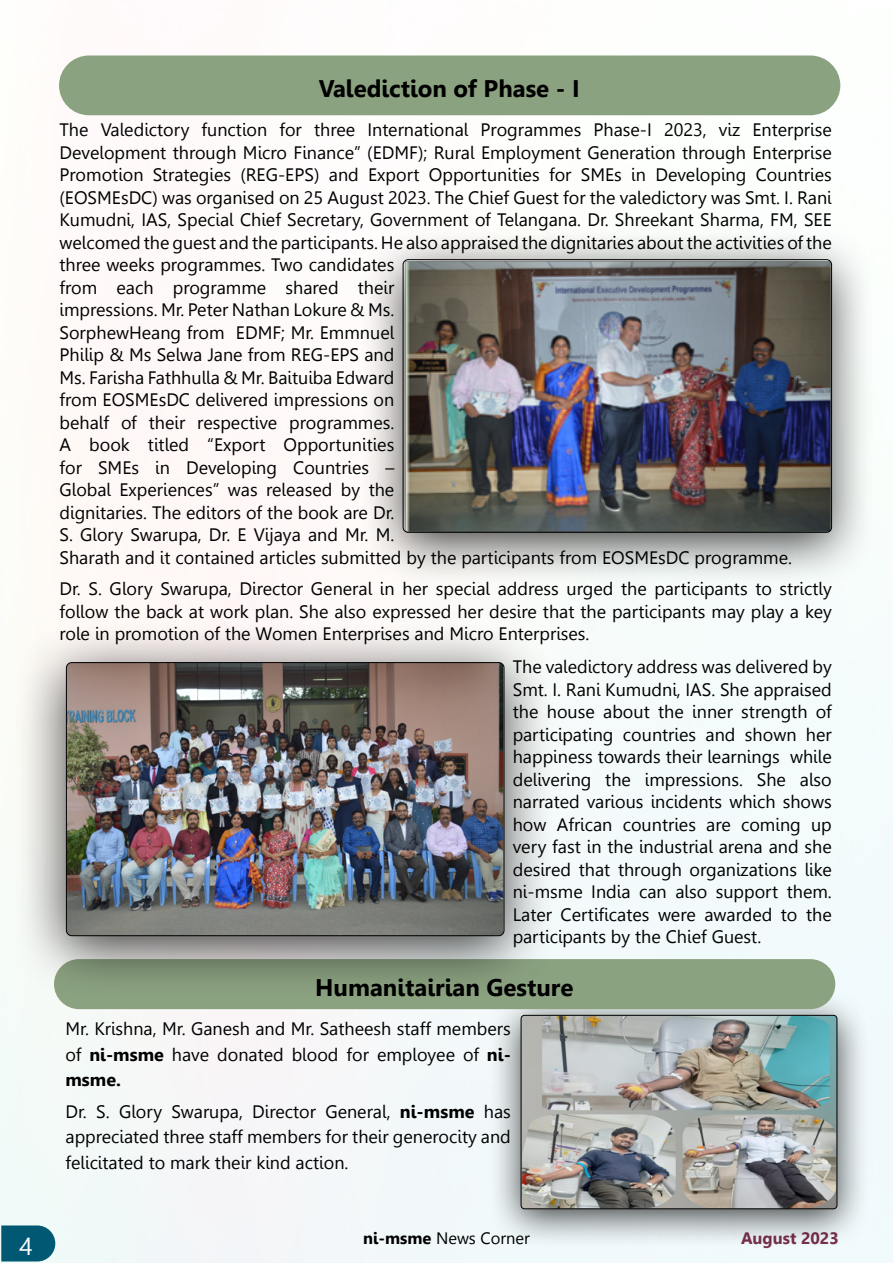
<style>
.page{position:relative;width:893px;height:1263px;background:#fff}
.page>*{position:absolute;margin:0;border:0;box-sizing:border-box;transform-origin:0 0}
.t1{font:24.75px "Leelawadee";color:#fff}
.t2{font:700 24px "Leelawadee";color:#000}
.t3{font:18px/22.5px "Leelawadee";color:#000;text-align:justify}
.t4{font:16.5px "Leelawadee";color:#000}
.t5{font:700 16.5px "Leelawadee";color:#79304b}
.s1{font-weight:700}
</style>
<div class="page">
<svg style="left:1px;top:1225px;width:54px;height:36px;background:#13657e"></svg>
<div style="left:59px;top:56px;width:781px;height:59px;background:#8ba281;border-radius:30px"></div>
<div style="left:360px;top:226px;width:516px;height:361px;background:#000;opacity:.75"></div>
<img style="left:405px;top:261px;width:425px;height:270px">
<div style="left:403px;top:259px;width:429px;height:274px;border:1px solid #000;border-radius:5px"></div>
<div style="left:488px;top:990px;width:382px;height:259px;background:#000;opacity:.75"></div>
<img style="left:521px;top:1015px;width:316px;height:194px">
<div style="left:521px;top:1015px;width:316px;height:194px;border:1px solid #000;border-radius:3px"></div>
<div style="left:54px;top:959px;width:781px;height:50px;background:#8ba281;border-radius:25px"></div>
<div style="left:14px;top:622px;width:542px;height:378px;background:#000;opacity:.75"></div>
<img style="left:66px;top:663px;width:437px;height:273px">
<div style="left:66px;top:662px;width:438px;height:274px;border:1px solid #000;border-radius:5px"></div>
<h1 class="t1" style="left:19px;top:1232px;width:15px">4</h1>
<h2 class="t2" style="left:319px;top:75px;width:262px">Valediction of Phase - I</h2>
<p class="t3" style="left:60px;top:119px;width:774px;text-align:left">The Valedictory function for three International Programmes Phase-I 2023, viz Enterprise Development through Micro Finance” (EDMF); Rural Employment Generation through Enterprise Promotion Strategies (REG-EPS) and Export Opportunities for SMEs in Developing Countries (EOSMEsDC) was organised on 25 August 2023. The Chief Guest for the valedictory was Smt. I. Rani Kumudni, IAS, Special Chief Secretary, Government of Telangana. Dr. Shreekant Sharma, FM, SEE welcomed the guest and the participants. He also appraised the dignitaries about the activities of the three weeks programmes. Two candidates<br>from each programme shared their<br>impressions. Mr. Peter Nathan Lokure &amp; Ms.<br>SorphewHeang from EDMF; Mr. Emmnuel<br>Philip &amp; Ms Selwa Jane from REG-EPS and<br>Ms. Farisha Fathhulla &amp; Mr. Baituiba Edward<br>from EOSMEsDC delivered impressions on<br>behalf of their respective programmes.<br>A book titled “Export Opportunities<br>for SMEs in Developing Countries –<br>Global Experiences” was released by the<br>dignitaries. The editors of the book are Dr.<br>S. Glory Swarupa, Dr. E Vijaya and Mr. M.<br>Sharath and it contained articles submitted by the participants from EOSMEsDC programme.</p>
<p class="t3" style="left:60px;top:578px;width:774px">Dr. S. Glory Swarupa, Director General in her special address urged the participants to strictly follow the back at work plan. She also expressed her desire that the participants may play a key role in promotion of the Women Enterprises and Micro Enterprises.</p>
<p class="t3" style="left:513px;top:656px;width:321px">The valedictory address was delivered by Smt. I. Rani Kumudni, IAS. She appraised the house about the inner strength of participating countries and shown her happiness towards their learnings while delivering the impressions. She also narrated various incidents which shows how African countries are coming up very fast in the industrial arena and she desired that through organizations like ni-msme India can also support them.<br>Later Certificates were awarded to the participants by the Chief Guest.</p>
<h2 class="t2" style="left:315px;top:973px;width:260px">Humanitairian Gesture</h2>
<p class="t3" style="left:66px;top:1016px;width:447px;line-height:25.5px">Mr. Krishna, Mr. Ganesh and Mr. Satheesh staff members of <span class="s1">ni-msme</span> have donated blood for employee of <span class="s1">ni&shy;msme.</span></p>
<p class="t3" style="left:66px;top:1099px;width:447px;line-height:25.5px">Dr. S. Glory Swarupa, Director General, <span class="s1">ni-msme</span> has appreciated three staff members for their generocity and felicitated to mark their kind action.</p>
<p class="t4" style="left:363px;top:1228px;width:168px"><span class="s1">ni-msme</span> News Corner</p>
<p class="t5" style="left:741px;top:1228px;width:99px">August 2023</p>
</div>
